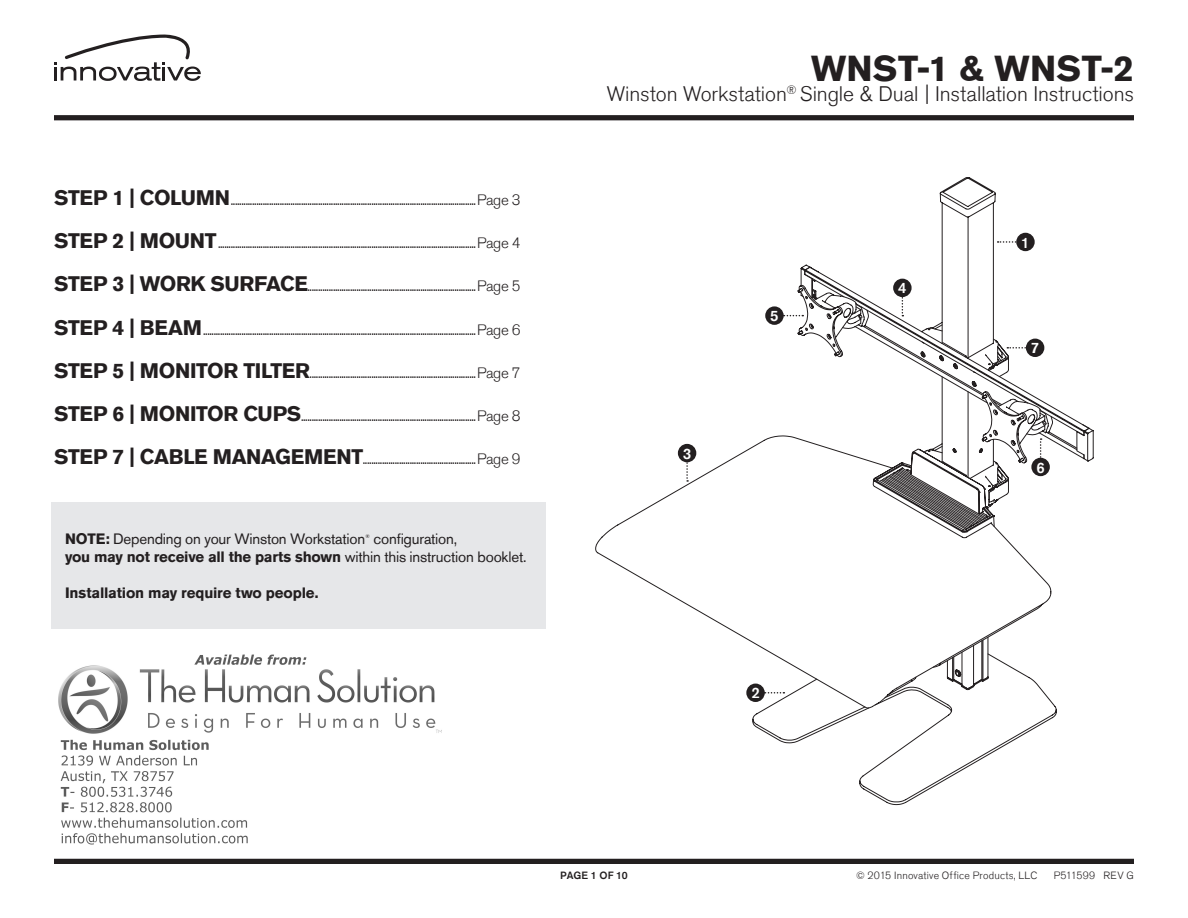
<style>
.page{position:relative;width:1188px;height:918px;background:#fff}
.page>*{position:absolute;margin:0;border:0;box-sizing:border-box;transform-origin:0 0}
.t1{font:700 36px "Akzidenz Grotesk Std";letter-spacing:.005em;color:#231f20}
.t2{font:300 21px "Akzidenz Grotesk Std";letter-spacing:-.005em;color:#231f20}
.t3{font:300 15px "Akzidenz Grotesk Std";letter-spacing:-.02em;color:#231f20}
.Part_No{font:15px/18px "Akzidenz Grotesk Std";letter-spacing:-.015em;color:#231f20}
.Part_No-2{font:700 15px "Akzidenz Grotesk Std";letter-spacing:-.01em;color:#231f20}
.t4{font:500 15px "Akzidenz Grotesk Std";color:#fff}
.t5{font:300 10.5px "Akzidenz Grotesk Std";letter-spacing:.02em;color:#231f20}
.t6{font:500 10.5px "Akzidenz Grotesk Std";letter-spacing:-.005em;color:#231f20}
.Part_No-3{font:5.25px "Akzidenz Grotesk Std";color:#231f20}
.s1{font-weight:700;font-size:21px}
.s2{font-weight:700}
</style>
<div class="page">
<div style="left:54px;top:115px;width:1080px;height:5px;background:#231f20"></div>
<div style="left:54px;top:859px;width:1080px;height:5px;background:#231f20"></div>
<svg style="left:753px;top:268px;width:304px;height:537px"></svg>
<svg style="left:595px;top:322px;width:456px;height:386px"></svg>
<svg style="left:939px;top:177px;width:95px;height:88px"></svg>
<svg style="left:798px;top:285px;width:248px;height:405px"></svg>
<svg style="left:801px;top:265px;width:292px;height:417px"></svg>
<div style="left:678px;top:444px;width:18px;height:18px;background:#231f20;border-radius:50%"></div>
<svg style="left:686px;top:462px;width:2px;height:20px"></svg>
<div style="left:893px;top:279px;width:19px;height:18px;background:#231f20;border-radius:50%"></div>
<svg style="left:902px;top:297px;width:1px;height:19px"></svg>
<div style="left:1026px;top:339px;width:18px;height:18px;background:#231f20;border-radius:50%"></div>
<svg style="left:1007px;top:347px;width:19px;height:2px"></svg>
<div style="left:1016px;top:233px;width:19px;height:18px;background:#231f20;border-radius:50%"></div>
<svg style="left:998px;top:241px;width:19px;height:2px"></svg>
<div style="left:746px;top:684px;width:19px;height:18px;background:#231f20;border-radius:50%"></div>
<svg style="left:764px;top:692px;width:20px;height:2px"></svg>
<div style="left:765px;top:306px;width:19px;height:19px;background:#231f20;border-radius:50%"></div>
<svg style="left:784px;top:315px;width:19px;height:1px"></svg>
<div style="left:1031px;top:458px;width:19px;height:18px;background:#231f20;border-radius:50%"></div>
<svg style="left:1040px;top:438px;width:2px;height:20px"></svg>
<div style="left:52px;top:502px;width:494px;height:127px;background:#e6e7e9"></div>
<svg style="left:54px;top:35px;width:147px;height:46px"></svg>
<img style="left:58px;top:654px;width:384px;height:191px">
<p class="t1" style="left:811px;top:48px;width:324px">WNST-1 &amp; WNST-2</p>
<p class="t2" style="left:607px;top:81px;width:529px">Winston Workstation<sup>®</sup> Single &amp; Dual | Installation Instructions</p>
<p class="t3" style="left:54px;top:191px;width:468px"><span class="s1">STEP 1 | COLUMN</span>...................................................................................................................Page 3</p>
<p class="t3" style="left:54px;top:235px;width:468px"><span class="s1">STEP 2 | MOUNT</span>.........................................................................................................................Page 4</p>
<p class="t3" style="left:54px;top:278px;width:468px"><span class="s1">STEP 3 | WORK SURFACE</span>...............................................................................Page 5</p>
<p class="t3" style="left:54px;top:321px;width:468px"><span class="s1">STEP 4 | BEAM</span>................................................................................................................................Page 6</p>
<p class="t3" style="left:54px;top:364px;width:468px"><span class="s1">STEP 5 | MONITOR TILTER</span>..............................................................................Page 7</p>
<p class="t3" style="left:54px;top:407px;width:468px"><span class="s1">STEP 6 | MONITOR CUPS</span>..................................................................................Page 8</p>
<p class="t3" style="left:54px;top:451px;width:468px"><span class="s1">STEP 7 | CABLE MANAGEMENT</span>.....................................................Page 9</p>
<p class="t4" style="left:683px;top:444px;width:10px">3</p>
<p class="Part_No" style="left:65px;top:530px;width:302px"><span class="s2">NOTE:</span> Depending on your Winston Workstation</p>
<p class="Part_No-3" style="left:365px;top:533px;width:6px">®</p>
<p class="Part_No" style="left:65px;top:530px;width:463px;text-indent:308px">configuration,<br><span class="s2">you may not receive all the parts shown</span> within this instruction booklet.</p>
<p class="Part_No-2" style="left:65px;top:584px;width:255px">Installation may require two people.</p>
<p class="t4" style="left:770px;top:307px;width:10px">5</p>
<p class="t4" style="left:751px;top:684px;width:10px">2</p>
<p class="t6" style="left:560px;top:869px;width:69px">PAGE 1 OF 10</p>
<p class="t4" style="left:898px;top:279px;width:10px">4</p>
<p class="t4" style="left:1021px;top:233px;width:10px">1</p>
<p class="t4" style="left:1031px;top:339px;width:10px">7</p>
<p class="t4" style="left:1036px;top:458px;width:10px">6</p>
<p class="t5" style="left:856px;top:870px;width:183px">© 2015 Innovative Office Products, LLC</p>
<p class="t5" style="left:1054px;top:870px;width:82px">P511599 REV G</p>
</div>
